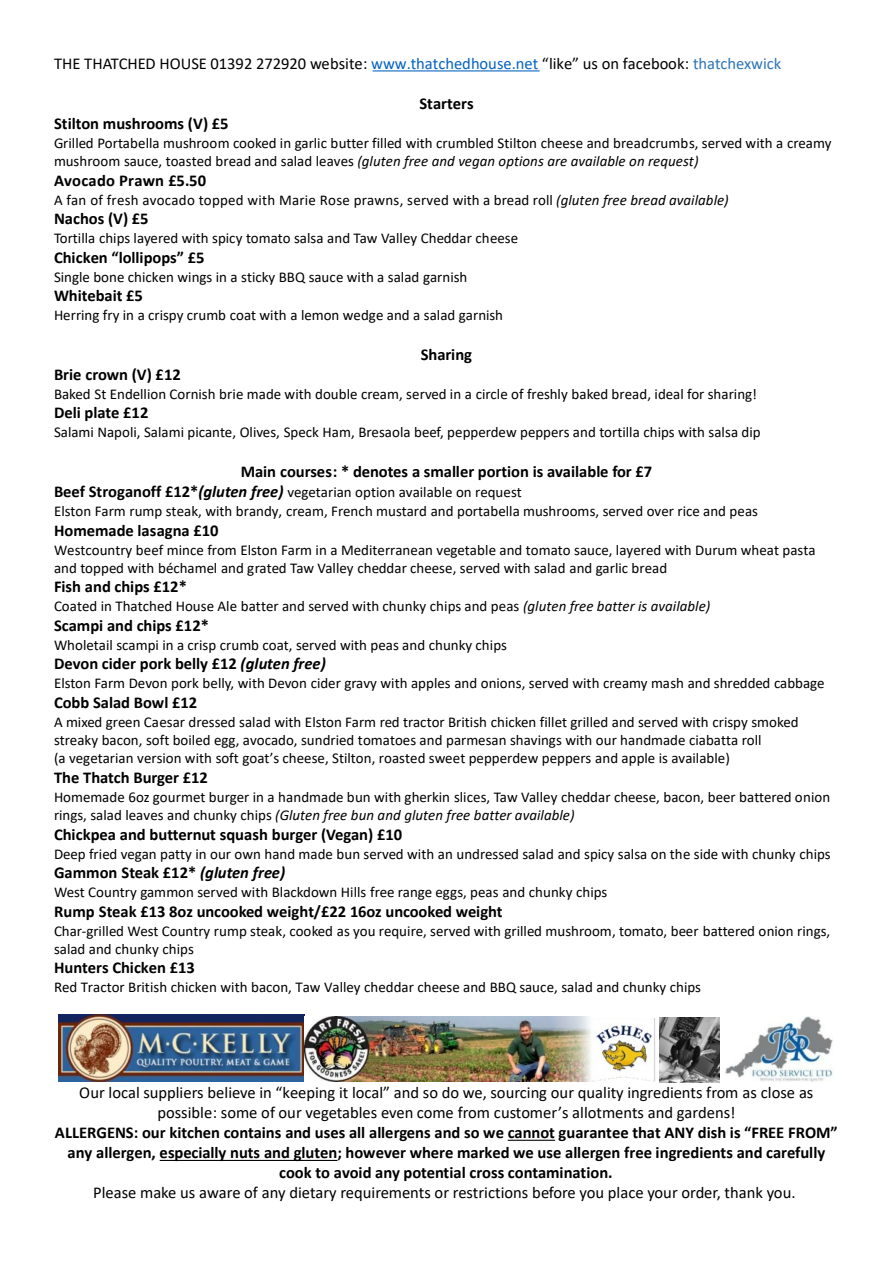
<style>
.page{position:relative;width:893px;height:1263px;background:#fff}
.page>*{position:absolute;margin:0;border:0;box-sizing:border-box;transform-origin:0 0}
.t1{font:700 16.5px/20.1px "Calibri";color:#000;text-align:center}
.t2{font:16.5px/20px "Calibri";color:#000;text-align:center}
.t3{font:15px/18.3px "Calibri";color:#000}
.s1{color:#0563c1}
.s2{color:#2e75b6}
.s3{font-style:italic}
.s4{font-weight:700;font-size:16.5px}
.s5{font-weight:700;font-style:italic;font-size:16.5px}
</style>
<div class="page">
<hr style="left:372px;top:70px;width:168px;height:1px;background:#0563c1">
<hr style="left:508px;top:1140px;width:47px;height:1px;background:#000">
<hr style="left:160px;top:1160px;width:177px;height:1px;background:#000">
<img style="left:59px;top:1014px;width:246px;height:67px">
<img style="left:305px;top:1017px;width:286px;height:65px">
<img style="left:593px;top:1019px;width:62px;height:63px">
<img style="left:659px;top:1018px;width:61px;height:64px">
<img style="left:725px;top:1017px;width:108px;height:65px">
<p class="t2" style="left:54px;top:54px;width:729px">THE THATCHED HOUSE 01392 272920 website: <span class="s1">www.thatchedhouse.net</span> “like” us on facebook: <span class="s2">thatchexwick</span></p>
<p class="t1" style="left:419px;top:95px;width:56px">Starters</p>
<p class="t1" style="left:54px;top:115px;width:176px">Stilton mushrooms (V) £5</p>
<p class="t3" style="left:54px;top:135px;width:779px">Grilled Portabella mushroom cooked in garlic butter filled with crumbled Stilton cheese and breadcrumbs, served with a creamy mushroom sauce, toasted bread and salad leaves <span class="s3">(gluten free and vegan options are available on request)</span></p>
<p class="t1" style="left:54px;top:172px;width:154px">Avocado Prawn £5.50</p>
<p class="t3" style="left:54px;top:192px;width:676px">A fan of fresh avocado topped with Marie Rose prawns, served with a bread roll <span class="s3">(gluten free bread available)</span></p>
<p class="t1" style="left:54px;top:210px;width:96px">Nachos (V) £5</p>
<p class="t3" style="left:54px;top:230px;width:466px">Tortilla chips layered with spicy tomato salsa and Taw Valley Cheddar cheese</p>
<p class="t1" style="left:54px;top:248px;width:152px">Chicken “lollipops” £5</p>
<p class="t3" style="left:54px;top:269px;width:415px">Single bone chicken wings in a sticky BBQ sauce with a salad garnish</p>
<p class="t1" style="left:54px;top:287px;width:90px">Whitebait £5</p>
<p class="t3" style="left:54px;top:307px;width:451px">Herring fry in a crispy crumb coat with a lemon wedge and a salad garnish</p>
<p class="t1" style="left:421px;top:346px;width:53px">Sharing</p>
<p class="t1" style="left:54px;top:366px;width:128px">Brie crown (V) £12</p>
<p class="t3" style="left:54px;top:386px;width:705px">Baked St Endellion Cornish brie made with double cream, served in a circle of freshly baked bread, ideal for sharing!</p>
<p class="t1" style="left:54px;top:404px;width:96px">Deli plate £12</p>
<p class="t3" style="left:54px;top:424px;width:708px">Salami Napoli, Salami picante, Olives, Speck Ham, Bresaola beef, pepperdew peppers and tortilla chips with salsa dip</p>
<p class="t1" style="left:241px;top:463px;width:413px">Main courses: * denotes a smaller portion is available for £7</p>
<p class="t3" style="left:54px;top:484px;width:706px;line-height:18.9px"><span class="s4">Beef Stroganoff £12*</span><span class="s5">(gluten free)</span> vegetarian option available on request<br>Elston Farm rump steak, with brandy, cream, French mustard and portabella mushrooms, served over rice and peas</p>
<p class="t1" style="left:54px;top:521px;width:166px">Homemade lasagna £10</p>
<p class="t3" style="left:54px;top:542px;width:763px">Westcountry beef mince from Elston Farm in a Mediterranean vegetable and tomato sauce, layered with Durum wheat pasta and topped with béchamel and grated Taw Valley cheddar cheese, served with salad and garlic bread</p>
<p class="t1" style="left:54px;top:578px;width:134px">Fish and chips £12*</p>
<p class="t3" style="left:54px;top:598px;width:658px">Coated in Thatched House Ale batter and served with chunky chips and peas <span class="s3">(gluten free batter is available)</span></p>
<p class="t1" style="left:54px;top:617px;width:156px">Scampi and chips £12*</p>
<p class="t3" style="left:54px;top:637px;width:455px">Wholetail scampi in a crisp crumb coat, served with peas and chunky chips</p>
<p class="t1" style="left:54px;top:655px;width:273px">Devon cider pork belly £12 <span class="s3">(gluten free)</span></p>
<p class="t3" style="left:54px;top:675px;width:772px">Elston Farm Devon pork belly, with Devon cider gravy with apples and onions, served with creamy mash and shredded cabbage</p>
<p class="t1" style="left:54px;top:694px;width:145px">Cobb Salad Bowl £12</p>
<p class="t3" style="left:54px;top:714px;width:746px">A mixed green Caesar dressed salad with Elston Farm red tractor British chicken fillet grilled and served with crispy smoked streaky bacon, soft boiled egg, avocado, sundried tomatoes and parmesan shavings with our handmade ciabatta roll<br>(a vegetarian version with soft goat’s cheese, Stilton, roasted sweet pepperdew peppers and apple is available)</p>
<p class="t1" style="left:54px;top:769px;width:155px">The Thatch Burger £12</p>
<p class="t3" style="left:54px;top:789px;width:778px">Homemade 6oz gourmet burger in a handmade bun with gherkin slices, Taw Valley cheddar cheese, bacon, beer battered onion rings, salad leaves and chunky chips <span class="s3">(Gluten free bun and gluten free batter available)</span></p>
<p class="t1" style="left:54px;top:825px;width:350px">Chickpea and butternut squash burger (Vegan) £10</p>
<p class="t3" style="left:54px;top:846px;width:778px">Deep fried vegan patty in our own hand made bun served with an undressed salad and spicy salsa on the side with chunky chips</p>
<p class="t1" style="left:54px;top:864px;width:233px">Gammon Steak £12* <span class="s3">(gluten free)</span></p>
<p class="t3" style="left:54px;top:884px;width:555px">West Country gammon served with Blackdown Hills free range eggs, peas and chunky chips</p>
<p class="t1" style="left:54px;top:902px;width:450px">Rump Steak £13 8oz uncooked weight/£22 16oz uncooked weight</p>
<p class="t3" style="left:54px;top:923px;width:778px">Char-grilled West Country rump steak, cooked as you require, served with grilled mushroom, tomato, beer battered onion rings, salad and chunky chips</p>
<p class="t1" style="left:54px;top:959px;width:142px">Hunters Chicken £13</p>
<p class="t3" style="left:54px;top:979px;width:649px">Red Tractor British chicken with bacon, Taw Valley cheddar cheese and BBQ sauce, salad and chunky chips</p>
<p class="t2" style="left:79px;top:1084px;width:736px">Our local suppliers believe in “keeping it local” and so do we, sourcing our quality ingredients from as close as possible: some of our vegetables even come from customer’s allotments and gardens!</p>
<p class="t1" style="left:55px;top:1124px;width:784px">ALLERGENS: our kitchen contains and uses all allergens and so we cannot guarantee that ANY dish is “FREE FROM” any allergen, especially nuts and gluten; however where marked we use allergen free ingredients and carefully cook to avoid any potential cross contamination.</p>
<p class="t2" style="left:93px;top:1184px;width:704px">Please make us aware of any dietary requirements or restrictions before you place your order, thank you.</p>
</div>
